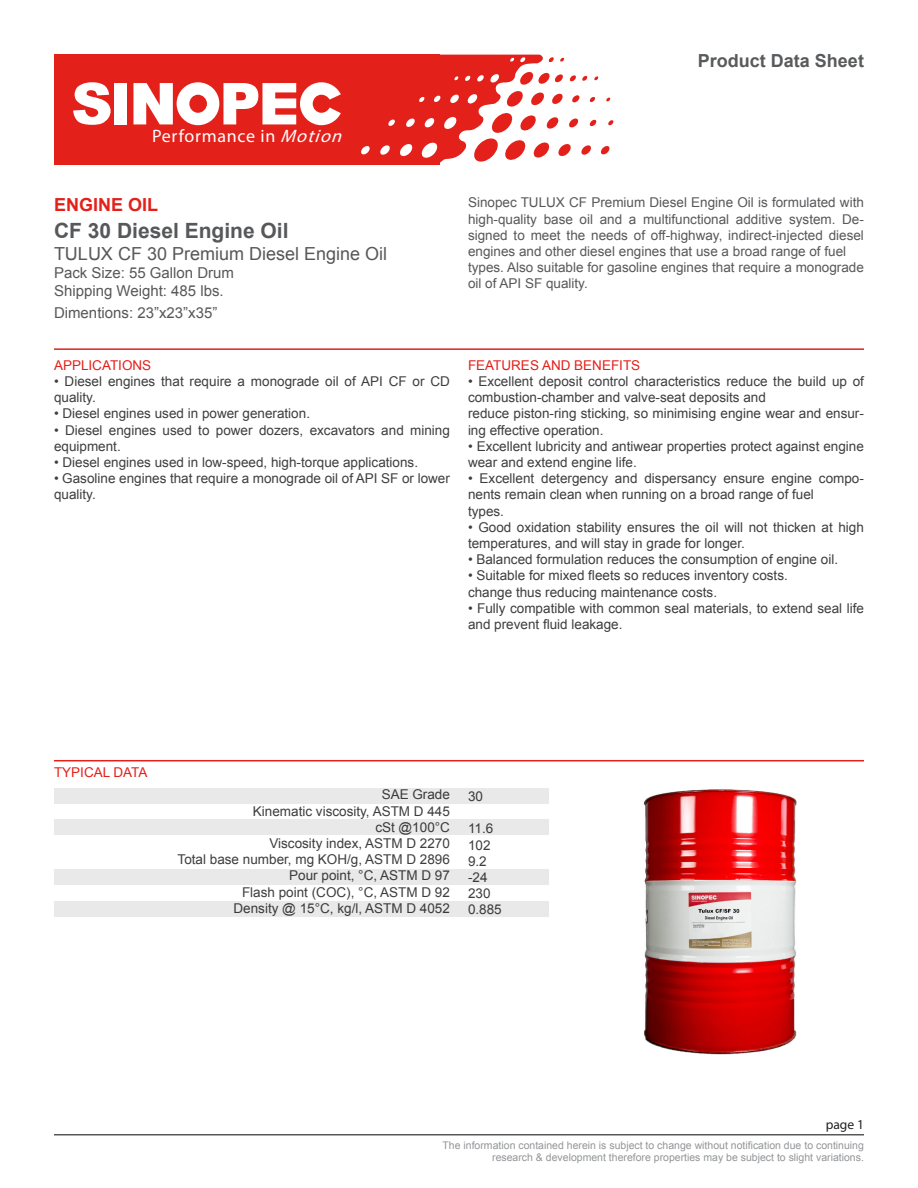
<style>
.page{position:relative;width:918px;height:1188px;background:#fff}
.page>*{position:absolute;margin:0;border:0;box-sizing:border-box;transform-origin:0 0}
.t1{font:700 21px "Arial";color:#57585a}
.t2{font:18px "Arial";color:#57585a}
.t3{font:18px "Myriad Pro";letter-spacing:.04em;color:#fff}
.t4{font:700 18px "Arial";color:#585a5c}
.t5{font:700 18px "Arial";color:#e3211a}
.t6{font:15px "Arial";color:#57585a}
.t7{font:13.5px/16.2px "Arial";color:#3e3e3f}
.t8{font:13.5px/16.2px "Arial";color:#57585a;text-align:justify}
.t9{font:13.5px "Arial";color:#e3211a}
.t10{font:13.5px "Myriad Pro";color:#231f20}
.t11{font:10.5px/12.6px "Arial";color:#939598;text-align:right}
.s1{font-style:italic}
</style>
<div class="page">
<div style="left:54px;top:55px;width:385px;height:110px;background:#e3211a"></div>
<svg style="left:73px;top:82px;width:38px;height:43px"></svg>
<div style="left:114px;top:83px;width:13px;height:41px;background:#fff"></div>
<svg style="left:133px;top:55px;width:481px;height:110px"></svg>
<hr style="left:54px;top:1134px;width:810px;height:2px;background:#57585a">
<hr style="left:54px;top:348px;width:810px;height:2px;background:#e3211a">
<hr style="left:54px;top:760px;width:810px;height:1px;background:#e3211a">
<div style="left:54px;top:788px;width:495px;height:15px;background:#e9e9e9"></div>
<div style="left:54px;top:819px;width:495px;height:16px;background:#e9e9e9"></div>
<div style="left:54px;top:902px;width:495px;height:15px;background:#e9e9e9"></div>
<div style="left:54px;top:870px;width:495px;height:15px;background:#e9e9e9"></div>
<img style="left:643px;top:789px;width:154px;height:266px">
<h2 class="t4" style="left:698px;top:49px;width:168px">Product Data Sheet</h2>
<h2 class="t3" style="left:152px;top:125px;width:197px">Performance in <span class="s1">Motion</span></h2>
<p class="t5" style="left:54px;top:192px;width:106px">ENGINE OIL</p>
<p class="t2" style="left:54px;top:242px;width:335px">TULUX CF 30 Premium Diesel Engine Oil</p>
<p class="t6" style="left:54px;top:263px;width:182px">Pack Size: 55 Gallon Drum</p>
<p class="t6" style="left:54px;top:281px;width:171px">Shipping Weight: 485 lbs.</p>
<p class="t6" style="left:54px;top:303px;width:165px">Dimentions: 23”x23”x35”</p>
<p class="t1" style="left:54px;top:216px;width:236px">CF 30 Diesel Engine Oil</p>
<p class="t9" style="left:54px;top:356px;width:99px">APPLICATIONS</p>
<p class="t7" style="left:54px;top:373px;width:397px">• Diesel engines that require a monograde oil of API CF or CD quality.</p>
<p class="t7" style="left:54px;top:406px;width:258px">• Diesel engines used in power generation.</p>
<p class="t7" style="left:54px;top:422px;width:397px">• Diesel engines used to power dozers, excavators and mining equipment.</p>
<p class="t7" style="left:54px;top:454px;width:366px">• Diesel engines used in low-speed, high-torque applications.</p>
<p class="t7" style="left:54px;top:470px;width:397px">• Gasoline engines that require a monograde oil of API SF or lower quality.</p>
<p class="t8" style="left:468px;top:195px;width:397px">Sinopec TULUX CF Premium Diesel Engine Oil is formulated with high-quality base oil and a multifunctional additive system. De&shy;signed to meet the needs of off-highway, indirect-injected diesel engines and other diesel engines that use a broad range of fuel</p>
<p class="t8" style="left:468px;top:259px;width:397px">types. Also suitable for gasoline engines that require a monograde oil of API SF quality.</p>
<p class="t9" style="left:468px;top:356px;width:174px">FEATURES AND BENEFITS</p>
<p class="t7" style="left:468px;top:373px;width:398px">• Excellent deposit control characteristics reduce the build up of combustion-chamber and valve-seat deposits and</p>
<p class="t7" style="left:468px;top:406px;width:397px">reduce piston-ring sticking, so minimising engine wear and ensur&shy;ing effective operation.</p>
<p class="t7" style="left:468px;top:438px;width:397px">• Excellent lubricity and antiwear properties protect against engine wear and extend engine life.</p>
<p class="t7" style="left:468px;top:470px;width:397px">• Excellent detergency and dispersancy ensure engine compo&shy;nents remain clean when running on a broad range of fuel</p>
<p class="t7" style="left:468px;top:503px;width:38px">types.</p>
<p class="t7" style="left:468px;top:519px;width:398px">• Good oxidation stability ensures the oil will not thicken at high temperatures, and will stay in grade for longer.</p>
<p class="t7" style="left:468px;top:551px;width:372px">• Balanced formulation reduces the consumption of engine oil.</p>
<p class="t7" style="left:468px;top:568px;width:321px">• Suitable for mixed fleets so reduces inventory costs.</p>
<p class="t7" style="left:468px;top:584px;width:251px">change thus reducing maintenance costs.</p>
<p class="t7" style="left:468px;top:600px;width:398px">• Fully compatible with common seal materials, to extend seal life and prevent fluid leakage.</p>
<p class="t9" style="left:54px;top:764px;width:95px">TYPICAL DATA</p>
<p class="t7" style="left:382px;top:787px;width:70px">SAE Grade</p>
<p class="t7" style="left:253px;top:803px;width:199px">Kinematic viscosity, ASTM D 445</p>
<p class="t7" style="left:375px;top:819px;width:76px">cSt @100°C</p>
<p class="t7" style="left:269px;top:835px;width:182px">Viscosity index, ASTM D 2270</p>
<p class="t7" style="left:178px;top:852px;width:274px">Total base number, mg KOH/g, ASTM D 2896</p>
<p class="t7" style="left:289px;top:868px;width:162px">Pour point, °C, ASTM D 97</p>
<p class="t7" style="left:242px;top:884px;width:209px">Flash point (COC), °C, ASTM D 92</p>
<p class="t7" style="left:234px;top:900px;width:218px">Density @ 15°C, kg/l, ASTM D 4052</p>
<p class="t7" style="left:468px;top:788px;width:17px">30</p>
<p class="t7" style="left:468px;top:821px;width:27px">11.6</p>
<p class="t7" style="left:468px;top:837px;width:24px">102</p>
<p class="t7" style="left:468px;top:853px;width:20px">9.2</p>
<p class="t7" style="left:468px;top:869px;width:21px">-24</p>
<p class="t7" style="left:468px;top:885px;width:24px">230</p>
<p class="t7" style="left:468px;top:902px;width:35px">0.885</p>
<p class="t10" style="left:826px;top:1116px;width:40px">page 1</p>
<p class="t11" style="left:443px;top:1139px;width:423px">The information contained herein is subject to change without notification due to continuing research &amp; development therefore properties may be subject to slight variations.</p>
</div>
